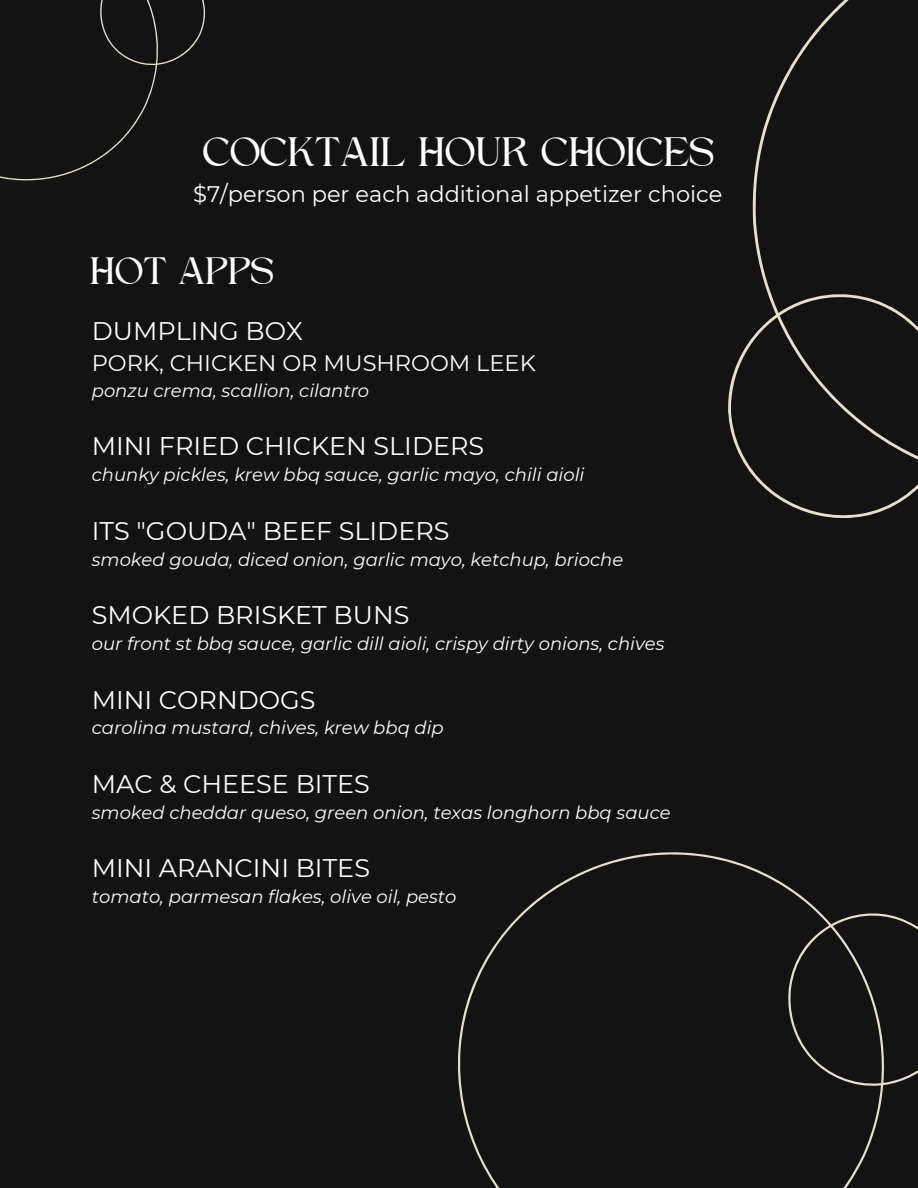
<style>
.page{position:relative;width:918px;height:1188px;background:#131313}
.page>*{position:absolute;margin:0;border:0;box-sizing:border-box;transform-origin:0 0}
.t1{font:42px "Higuen";color:#fff}
.t2{font:39px "Higuen";color:#fff}
.t3{font:25.5px "Montserrat";color:#fff}
.t4{font:22.5px "Montserrat";color:#fff}
.t5{font:italic 18px "Montserrat";color:#fff}
</style>
<div class="page">
<svg style="left:728px;top:0;width:190px;height:518px"></svg>
<svg style="left:458px;top:852px;width:460px;height:336px"></svg>
<svg style="left:0;top:0;width:205px;height:181px"></svg>
<p class="t1" style="left:203px;top:135px;width:513px">COCKTAIL HOUR CHOICES</p>
<p class="t4" style="left:193px;top:180px;width:531px">$7/person per each additional appetizer choice</p>
<p class="t2" style="left:91px;top:255px;width:185px">HOT APPS</p>
<p class="t3" style="left:92px;top:315px;width:213px">DUMPLING BOX</p>
<h1 class="t4" style="left:92px;top:349px;width:445px">PORK, CHICKEN OR MUSHROOM LEEK</h1>
<h2 class="t5" style="left:92px;top:380px;width:279px">ponzu crema, scallion, cilantro</h2>
<h1 class="t3" style="left:92px;top:431px;width:394px">MINI FRIED CHICKEN SLIDERS</h1>
<p class="t5" style="left:92px;top:464px;width:494px">chunky pickles, krew bbq sauce, garlic mayo, chili aioli</p>
<p class="t3" style="left:92px;top:515px;width:359px">ITS "GOUDA" BEEF SLIDERS</p>
<p class="t5" style="left:92px;top:548px;width:533px">smoked gouda, diced onion, garlic mayo, ketchup, brioche</p>
<p class="t3" style="left:92px;top:600px;width:319px">SMOKED BRISKET BUNS</p>
<p class="t5" style="left:92px;top:633px;width:574px">our front st bbq sauce, garlic dill aioli, crispy dirty onions, chives</p>
<p class="t3" style="left:92px;top:684px;width:225px">MINI CORNDOGS</p>
<p class="t5" style="left:92px;top:717px;width:354px">carolina mustard, chives, krew bbq dip</p>
<p class="t3" style="left:92px;top:768px;width:280px">MAC &amp; CHEESE BITES</p>
<p class="t5" style="left:92px;top:801px;width:580px">smoked cheddar queso, green onion, texas longhorn bbq sauce</p>
<p class="t3" style="left:92px;top:853px;width:280px">MINI ARANCINI BITES</p>
<p class="t5" style="left:92px;top:886px;width:366px">tomato, parmesan flakes, olive oil, pesto</p>
</div>
